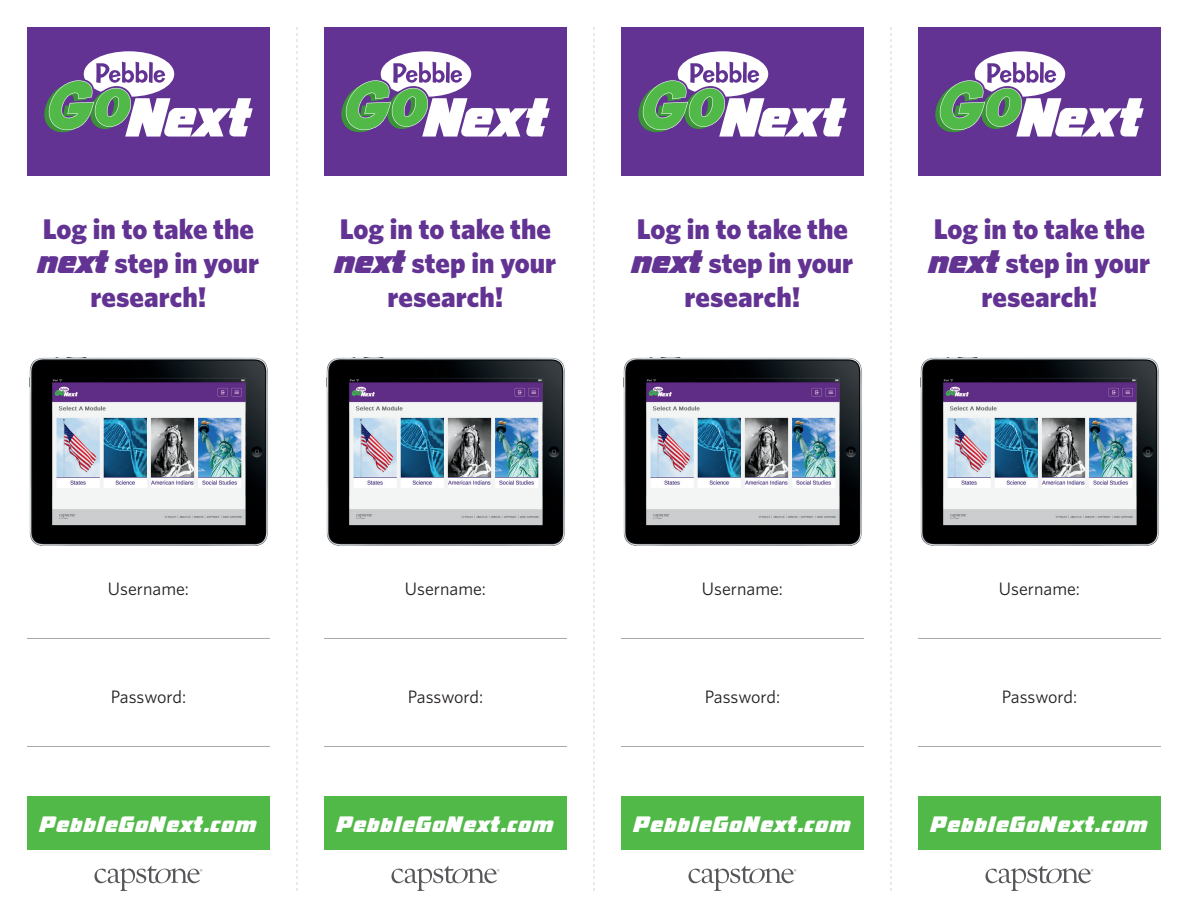
<style>
.page{position:relative;width:1188px;height:918px;background:#fff}
.page>*{position:absolute;margin:0;border:0;box-sizing:border-box;transform-origin:0 0}
.t1{font:900 28.5px/34.2px "Whitney";color:#623393;text-align:center}
.t2{font:italic 19.5px "CC Drop Case Solid";letter-spacing:.04em;color:#fff}
.t3{font:18px "Whitney";color:#231f20}
.s1{font-family:"CC Drop Case Solid";font-weight:400;font-style:italic}
</style>
<div class="page">
<svg style="left:297px;top:27px;width:1px;height:864px"></svg>
<svg style="left:594px;top:27px;width:1px;height:864px"></svg>
<svg style="left:891px;top:27px;width:1px;height:864px"></svg>
<div style="left:27px;top:796px;width:243px;height:54px;background:#51b948"></div>
<div style="left:324px;top:796px;width:243px;height:54px;background:#51b948"></div>
<div style="left:621px;top:796px;width:243px;height:54px;background:#51b948"></div>
<div style="left:918px;top:796px;width:243px;height:54px;background:#51b948"></div>
<hr style="left:27px;top:638px;width:243px;height:1px;background:#a8a9ad">
<hr style="left:27px;top:746px;width:243px;height:1px;background:#a8a9ad">
<hr style="left:324px;top:638px;width:243px;height:1px;background:#a8a9ad">
<hr style="left:324px;top:746px;width:243px;height:1px;background:#a8a9ad">
<hr style="left:621px;top:638px;width:243px;height:1px;background:#a8a9ad">
<hr style="left:621px;top:746px;width:243px;height:1px;background:#a8a9ad">
<hr style="left:918px;top:638px;width:243px;height:1px;background:#a8a9ad">
<hr style="left:918px;top:746px;width:243px;height:1px;background:#a8a9ad">
<img style="left:29px;top:358px;width:239px;height:187px">
<img style="left:326px;top:358px;width:239px;height:187px">
<img style="left:623px;top:358px;width:239px;height:187px">
<img style="left:920px;top:358px;width:239px;height:187px">
<div style="left:27px;top:27px;width:243px;height:149px;background:#623393"></div>
<div style="left:324px;top:27px;width:243px;height:149px;background:#623393"></div>
<div style="left:621px;top:27px;width:243px;height:149px;background:#623393"></div>
<div style="left:918px;top:27px;width:243px;height:149px;background:#623393"></div>
<svg style="left:95px;top:866px;width:107px;height:25px"></svg>
<svg style="left:392px;top:866px;width:107px;height:25px"></svg>
<svg style="left:688px;top:866px;width:108px;height:25px"></svg>
<svg style="left:986px;top:866px;width:107px;height:25px"></svg>
<svg style="left:44px;top:51px;width:209px;height:86px"></svg>
<svg style="left:341px;top:51px;width:209px;height:86px"></svg>
<svg style="left:638px;top:51px;width:209px;height:86px"></svg>
<svg style="left:935px;top:51px;width:209px;height:86px"></svg>
<p class="t1" style="left:38px;top:211px;width:223px">Log in to take the <span class="s1">next</span> step in your research!</p>
<p class="t1" style="left:335px;top:211px;width:223px">Log in to take the <span class="s1">next</span> step in your research!</p>
<p class="t1" style="left:632px;top:211px;width:223px">Log in to take the <span class="s1">next</span> step in your research!</p>
<p class="t1" style="left:929px;top:211px;width:223px">Log in to take the <span class="s1">next</span> step in your research!</p>
<p class="t3" style="left:108px;top:577px;width:83px">Username:</p>
<p class="t3" style="left:111px;top:685px;width:77px">Password:</p>
<p class="t3" style="left:405px;top:577px;width:83px">Username:</p>
<p class="t3" style="left:408px;top:685px;width:77px">Password:</p>
<p class="t3" style="left:702px;top:577px;width:83px">Username:</p>
<p class="t3" style="left:705px;top:685px;width:77px">Password:</p>
<p class="t3" style="left:999px;top:577px;width:83px">Username:</p>
<p class="t3" style="left:1002px;top:685px;width:77px">Password:</p>
<p class="t2" style="left:40px;top:815px;width:218px">PebbleGoNext.com</p>
<p class="t2" style="left:337px;top:815px;width:218px">PebbleGoNext.com</p>
<p class="t2" style="left:634px;top:815px;width:218px">PebbleGoNext.com</p>
<p class="t2" style="left:931px;top:815px;width:218px">PebbleGoNext.com</p>
</div>
